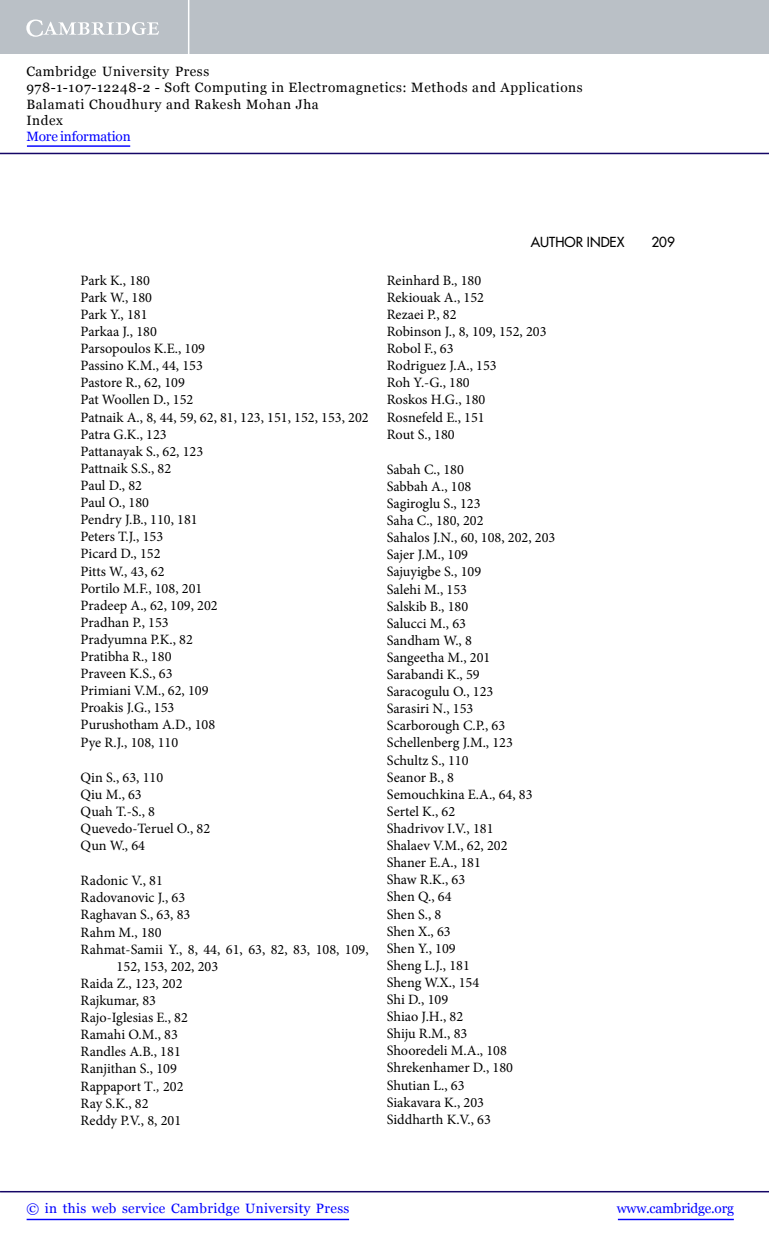
<style>
.page{position:relative;width:769px;height:1242px;background:#fff}
.page>*{position:absolute;margin:0;border:0;box-sizing:border-box;transform-origin:0 0}
.t1{font:14.25px/17.1px "Minion Pro";color:#000}
.t2{font:13.5px/16.2px "Georgia";letter-spacing:.045em;color:#000}
.t3{font:13.5px "Georgia";letter-spacing:.025em;color:#00f}
.t4{font:13.5px "Georgia";letter-spacing:-.015em;color:#00f}
.t5{font:13.5px "Georgia";letter-spacing:-.01em;color:#00f}
.t6{font:13.5px "Futura";color:#000}
.s1{font-style:italic}
</style>
<div class="page">
<div style="left:0;top:0;width:769px;height:54px;background:#bac0c6"></div>
<svg style="left:26px;top:20px;width:133px;height:17px"></svg>
<hr style="left:188px;top:0;width:1px;height:54px;background:#fff">
<hr style="left:0;top:153px;width:769px;height:1px;background:#150666">
<hr style="left:27px;top:145px;width:103px;height:2px;background:#00f">
<hr style="left:618px;top:1218px;width:116px;height:2px;background:#00f">
<hr style="left:0;top:1191px;width:769px;height:1px;background:#150666">
<hr style="left:27px;top:1218px;width:322px;height:2px;background:#00f">
<p class="t2" style="left:26px;top:64px;width:558px">Cambridge University Press<br>978-1-107-12248-2 - Soft Computing in Electromagnetics: Methods and Applications Balamati Choudhury and Rakesh Mohan Jha<br>Index</p>
<p class="t5" style="left:26px;top:128px;width:106px">More information</p>
<p class="t1" style="left:81px;top:272px;width:290px">Park K., 180<br>Park W., 180<br>Park Y., 181<br>Parkaa J., 180<br>Parsopoulos K.E., 109<br>Passino K.M., 44, 153<br>Pastore R., 62, 109<br>Pat Woollen D., 152<br>Patnaik A., 8, 44, 59, 62, 81, 123, 151, 152, 153, 202<br>Patra G.K., 123<br>Pattanayak S., 62, 123<br>Pattnaik S.S., 82<br>Paul D., 82<br>Paul O., 180<br>Pendry J.B., 110, 181<br>Peters T.J., 153<br>Picard D., 152<br>Pitts W., 43, 62<br>Portilo M.F., 108, 201<br>Pradeep A., 62, 109, 202<br>Pradhan P., 153<br>Pradyumna P.K., 82<br>Pratibha R., 180<br>Praveen K.S., 63<br>Primiani V.M., 62, 109<br>Proakis J.G., 153<br>Purushotham A.D., 108<br>Pye R.J., 108, 110</p>
<p class="t1" style="left:81px;top:768px;width:131px">Qin S., 63, 110<br>Qiu M., 63<br>Quah T.-S., 8<br>Quevedo-Teruel O., 82<br>Qun W., 64</p>
<p class="t1" style="left:81px;top:872px;width:84px">Radonic V., 81</p>
<p class="t1" style="left:81px;top:889px;width:106px">Radovanovic J., 63</p>
<p class="t1" style="left:81px;top:906px;width:111px">Raghavan S., 63, 83</p>
<p class="t1" style="left:81px;top:923px;width:82px">Rahm M., 180</p>
<p class="t1" style="left:81px;top:940px;width:290px">Rahmat-Samii Y., 8, 44, 61, 63, 82, 83, 108, 109,</p>
<p class="t1" style="left:117px;top:957px;width:103px">152, 153, 202, 203</p>
<p class="t1" style="left:81px;top:974px;width:103px">Raida Z., 123, 202</p>
<p class="t1" style="left:81px;top:992px;width:77px">Rajkumar, 83</p>
<p class="t1" style="left:81px;top:1009px;width:109px">Rajo-Iglesias E., 82</p>
<p class="t1" style="left:81px;top:1026px;width:99px">Ramahi O.M., 83</p>
<p class="t1" style="left:81px;top:1043px;width:102px">Randles A.B., 181</p>
<p class="t1" style="left:81px;top:1060px;width:98px">Ranjithan S., 109</p>
<p class="t1" style="left:81px;top:1077px;width:104px">Rappaport T<span class="s1">.,</span> 202</p>
<p class="t1" style="left:81px;top:1094px;width:69px">Ray S.K., 82</p>
<p class="t1" style="left:81px;top:1111px;width:102px">Reddy P.V., 8, 201</p>
<p class="t6" style="left:531px;top:233px;width:95px">AUTHOR INDEX</p>
<p class="t6" style="left:651px;top:233px;width:25px">209</p>
<p class="t1" style="left:387px;top:272px;width:161px">Reinhard B., 180<br>Rekiouak A., 152<br>Rezaei P., 82<br>Robinson J., 8, 109, 152, 203<br>Robol F., 63<br>Rodriguez J.A., 153<br>Roh Y.-G., 180<br>Roskos H.G., 180<br>Rosnefeld E., 151<br>Rout S., 180</p>
<p class="t1" style="left:387px;top:461px;width:170px">Sabah C., 180<br>Sabbah A., 108<br>Sagiroglu S., 123<br>Saha C., 180, 202<br>Sahalos J.N., 60, 108, 202, 203<br>Sajer J.M., 109<br>Sajuyigbe S., 109<br>Salehi M., 153<br>Salskib B., 180<br>Salucci M., 63<br>Sandham W., 8<br>Sangeetha M., 201<br>Sarabandi K., 59<br>Saracogulu O., 123<br>Sarasiri N., 153<br>Scarborough C.P., 63<br>Schellenberg J.M., 123<br>Schultz S., 110<br>Seanor B., 8<br>Semouchkina E.A., 64, 83<br>Sertel K., 62<br>Shadrivov I.V., 181<br>Shalaev V.M., 62, 202<br>Shaner E.A., 181<br>Shaw R.K., 63<br>Shen Q., 64<br>Shen S., 8<br>Shen X., 63<br>Shen Y., 109<br>Sheng L.J., 181<br>Sheng W.X., 154<br>Shi D., 109<br>Shiao J.H., 82<br>Shiju R.M., 83<br>Shooredeli M.A., 108<br>Shrekenhamer D., 180<br>Shutian L., 63<br>Siakavara K., 203<br>Siddharth K.V., 63</p>
<p class="t3" style="left:27px;top:1200px;width:324px">© in this web service Cambridge University Press</p>
<p class="t4" style="left:617px;top:1200px;width:119px">www.cambridge.org</p>
</div>
